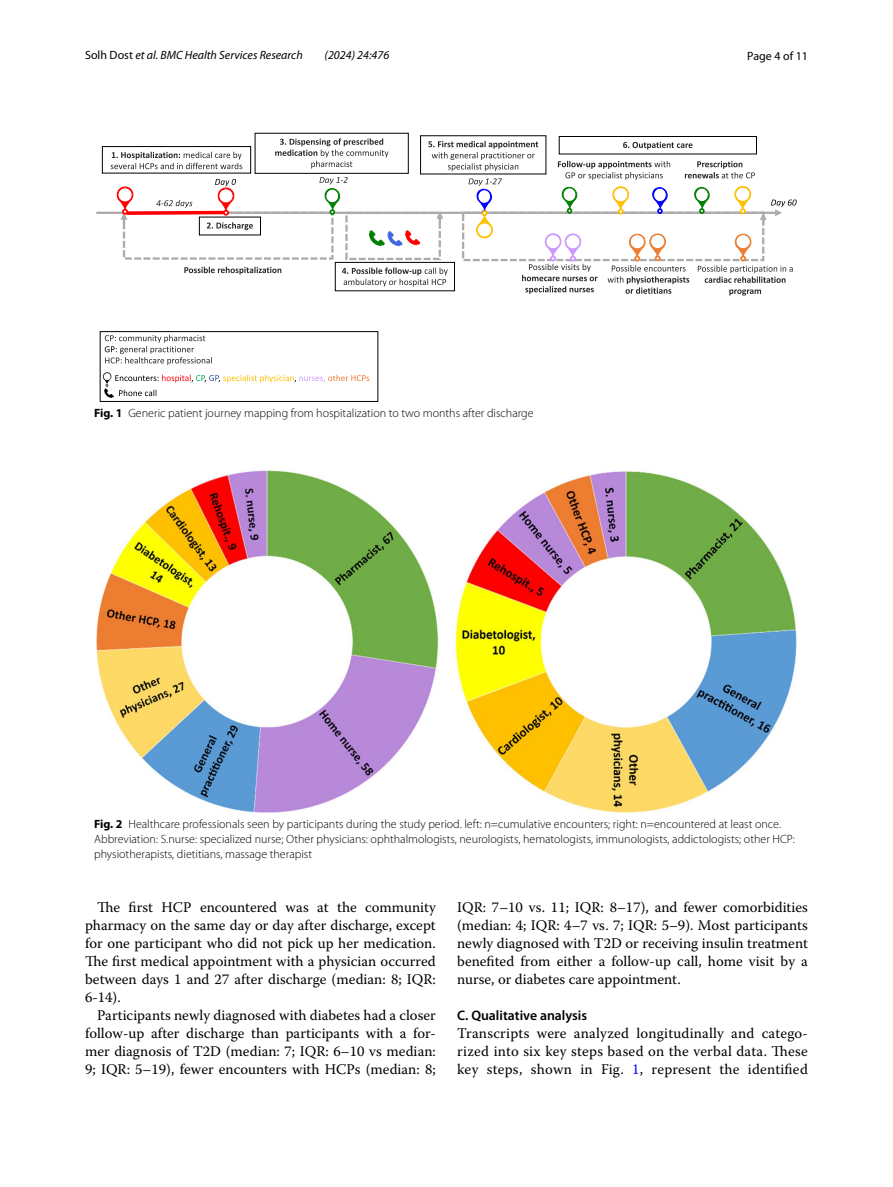
<style>
.page{position:relative;width:893px;height:1187px;background:#fff}
.page>*{position:absolute;margin:0;border:0;box-sizing:border-box;transform-origin:0 0}
.t1{font:14.7px/18px "Warnock Pro";color:#000;text-align:justify}
.t2{font:600 13.8px "Myriad Pro";color:#000}
.t3{font:300 12px/15px "Myriad Pro";color:#000}
.t4{font:italic 12px "Myriad Pro";color:#000}
.t5{font:12px "Myriad Pro";color:#000}
.s1{font-style:normal}
.s2{font-weight:700}
.s3{color:#00f}
</style>
<div class="page">
<img style="left:103px;top:230px;width:317px;height:168px">
<div style="left:462px;top:211px;width:302px;height:50px;border:2px dashed #afabab"></div>
<hr style="left:96px;top:212px;width:680px;height:2px;background:#afabab">
<svg style="left:428px;top:141px;width:110px;height:30px"></svg>
<div style="left:102px;top:146px;width:149px;height:27px;border:1px solid #000"></div>
<svg style="left:111px;top:152px;width:131px;height:17px"></svg>
<div style="left:255px;top:133px;width:154px;height:41px;border:1px solid #000"></div>
<svg style="left:275px;top:138px;width:113px;height:31px"></svg>
<div style="left:345px;top:212px;width:96px;height:48px;border:2px dashed #afabab"></div>
<div style="left:335px;top:262px;width:120px;height:29px;border:1px solid #000"></div>
<svg style="left:342px;top:267px;width:106px;height:19px"></svg>
<svg style="left:184px;top:267px;width:97px;height:8px"></svg>
<svg style="left:729px;top:289px;width:32px;height:6px"></svg>
<svg style="left:698px;top:232px;width:95px;height:51px"></svg>
<div style="left:736px;top:234px;width:14px;height:15px;background:#fff;border-radius:50%"></div>
<div style="left:736px;top:234px;width:15px;height:15px;border:1px solid #ed7d31;border-radius:50%"></div>
<svg style="left:693px;top:187px;width:17px;height:27px"></svg>
<div style="left:695px;top:188px;width:13px;height:13px;background:#fff;border-radius:50%"></div>
<div style="left:695px;top:188px;width:14px;height:14px;border:1px solid #008000;border-radius:50%"></div>
<svg style="left:558px;top:161px;width:112px;height:53px"></svg>
<div style="left:614px;top:187px;width:14px;height:15px;background:#fff;border-radius:50%"></div>
<div style="left:613px;top:187px;width:15px;height:15px;border:1px solid #ffc000;border-radius:50%"></div>
<svg style="left:733px;top:186px;width:18px;height:28px"></svg>
<div style="left:736px;top:187px;width:14px;height:14px;background:#fff;border-radius:50%"></div>
<div style="left:735px;top:187px;width:15px;height:15px;border:1px solid #ffc000;border-radius:50%"></div>
<svg style="left:522px;top:233px;width:75px;height:61px"></svg>
<div style="left:566px;top:235px;width:14px;height:14px;background:#fff;border-radius:50%"></div>
<div style="left:565px;top:234px;width:15px;height:15px;border:1px solid #c9f;border-radius:50%"></div>
<svg style="left:608px;top:233px;width:81px;height:61px"></svg>
<div style="left:650px;top:234px;width:15px;height:14px;background:#fff;border-radius:50%"></div>
<div style="left:650px;top:234px;width:15px;height:15px;border:1px solid #ed7d31;border-radius:50%"></div>
<svg style="left:436px;top:212px;width:7px;height:10px"></svg>
<div style="left:123px;top:211px;width:211px;height:49px;border:2px dashed #afabab"></div>
<svg style="left:760px;top:199px;width:37px;height:25px"></svg>
<svg style="left:685px;top:161px;width:70px;height:17px"></svg>
<div style="left:559px;top:136px;width:198px;height:18px;border:1px solid #000"></div>
<svg style="left:623px;top:142px;width:69px;height:7px"></svg>
<svg style="left:319px;top:177px;width:29px;height:38px"></svg>
<svg style="left:468px;top:178px;width:34px;height:61px"></svg>
<svg style="left:115px;top:374px;width:254px;height:8px"></svg>
<svg style="left:119px;top:389px;width:37px;height:7px"></svg>
<svg style="left:105px;top:335px;width:107px;height:30px"></svg>
<div style="left:100px;top:331px;width:278px;height:71px;border:1px solid #000"></div>
<svg style="left:115px;top:179px;width:138px;height:51px"></svg>
<div style="left:219px;top:189px;width:14px;height:14px;background:#fff;border-radius:50%"></div>
<div style="left:218px;top:188px;width:16px;height:15px;border:1px solid #f00;border-radius:50%"></div>
<img style="left:96px;top:471px;width:701px;height:341px">
<p class="t4" style="left:85px;top:48px;width:219px"><span class="s1">Solh Dost</span> et al. BMC Health Services Research</p>
<p class="t4" style="left:325px;top:48px;width:66px">(2024) 24:476</p>
<p class="t5" style="left:747px;top:48px;width:62px">Page 4 of 11</p>
<p class="t3" style="left:94px;top:405px;width:441px"><span class="s2">Fig. 1</span> Generic patient journey mapping from hospitalization to two months after discharge</p>
<p class="t3" style="left:94px;top:816px;width:702px"><span class="s2">Fig. 2</span> Healthcare professionals seen by participants during the study period. left: n=cumulative encounters; right: n=encountered at least once.<br>Abbreviation: S.nurse: specialized nurse; Other physicians: ophthalmologists, neurologists, hematologists, immunologists, addictologists; other HCP: physiotherapists, dietitians, massage therapist</p>
<p class="t1" style="left:85px;top:897px;width:352px;text-indent:12px">The first HCP encountered was at the community pharmacy on the same day or day after discharge, except for one participant who did not pick up her medication.<br>The first medical appointment with a physician occurred between days 1 and 27 after discharge (median: 8; IQR:<br>6-14).</p>
<p class="t1" style="left:85px;top:1005px;width:352px;text-indent:12px">Participants newly diagnosed with diabetes had a closer follow-up after discharge than participants with a for&shy;mer diagnosis of T2D (median: 7; IQR: 6–10 vs median:<br>9; IQR: 5–19), fewer encounters with HCPs (median: 8;</p>
<p class="t1" style="left:457px;top:897px;width:352px">IQR: 7–10 vs. 11; IQR: 8–17), and fewer comorbidities (median: 4; IQR: 4–7 vs. 7; IQR: 5–9). Most participants newly diagnosed with T2D or receiving insulin treatment benefited from either a follow-up call, home visit by a nurse, or diabetes care appointment.</p>
<p class="t2" style="left:457px;top:1006px;width:132px">C. Qualitative analysis</p>
<p class="t1" style="left:457px;top:1023px;width:352px">Transcripts were analyzed longitudinally and catego&shy;rized into six key steps based on the verbal data. These key steps, shown in Fig. <span class="s3">1</span>, represent the identified</p>
</div>
